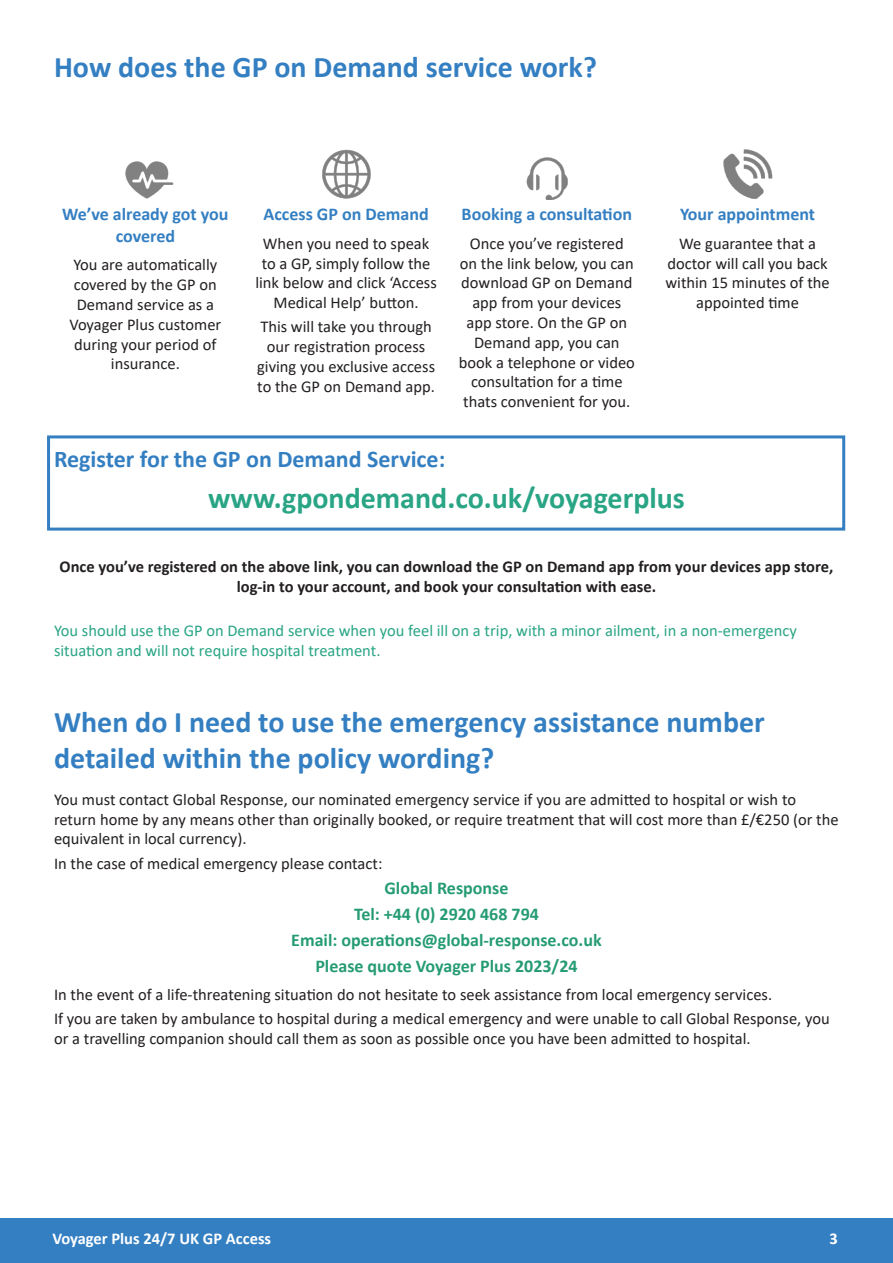
<style>
.page{position:relative;width:893px;height:1263px;background:#fff}
.page>*{position:absolute;margin:0;border:0;box-sizing:border-box;transform-origin:0 0}
.Heading{font:700 30px/36px "Calibri";color:#347fc2}
.t1{font:700 30px "Calibri";color:#29a585}
.t2{font:700 24px "Calibri";color:#347fc2}
.t3{font:700 18px "Calibri";color:#259b74}
.t4{font:700 18px/21.6px "Calibri";color:#347fc2;text-align:center}
.t5{font:16.5px/19.8px "Calibri";color:#231f20;text-align:center}
.t6{font:700 16.5px/19.8px "Calibri";color:#231f20;text-align:center}
.t7{font:16.5px/19.8px "Calibri";color:#29a585}
.t8{font:700 16.5px "Calibri";color:#fff}
</style>
<div class="page">
<div style="left:0;top:1218px;width:893px;height:45px;background:#347fc2"></div>
<img style="left:322px;top:149px;width:49px;height:50px">
<img style="left:723px;top:149px;width:50px;height:50px">
<img style="left:526px;top:157px;width:42px;height:42px">
<img style="left:125px;top:161px;width:49px;height:38px">
<div style="left:47px;top:435px;width:798px;height:96px;border:3px solid #347fc2"></div>
<p class="Heading" style="left:54px;top:48px;width:544px">How does the GP on Demand service work?</p>
<p class="t4" style="left:62px;top:203px;width:168px">We’ve already got you covered</p>
<p class="t5" style="left:69px;top:255px;width:154px">You are automatically covered by the GP on<br>Demand service as a<br>Voyager Plus customer during your period of insurance.</p>
<p class="t4" style="left:263px;top:203px;width:167px">Access GP on Demand</p>
<p class="t5" style="left:255px;top:233px;width:183px">When you need to speak to a GP, simply follow the link below and click ‘Access<br>Medical Help’ button.</p>
<p class="t5" style="left:257px;top:316px;width:179px">This will take you through our registration process giving you exclusive access to the GP on Demand app.</p>
<p class="t4" style="left:462px;top:203px;width:172px">Booking a consultation</p>
<p class="t5" style="left:459px;top:233px;width:178px">Once you’ve registered<br>on the link below, you can download GP on Demand app from your devices app store. On the GP on<br>Demand app, you can book a telephone or video consultation for a time thats convenient for you.</p>
<p class="t4" style="left:680px;top:203px;width:137px">Your appointment</p>
<p class="t5" style="left:665px;top:233px;width:166px">We guarantee that a doctor will call you back within 15 minutes of the appointed time</p>
<p class="t2" style="left:54px;top:442px;width:393px">Register for the GP on Demand Service:</p>
<p class="t1" style="left:208px;top:476px;width:478px">www.gpondemand.co.uk/voyagerplus</p>
<p class="t6" style="left:60px;top:557px;width:775px">Once you’ve registered on the above link, you can download the GP on Demand app from your devices app store, log-in to your account, and book your consultation with ease.</p>
<p class="t7" style="left:54px;top:621px;width:744px">You should use the GP on Demand service when you feel ill on a trip, with a minor ailment, in a non-emergency situation and will not require hospital treatment.</p>
<p class="Heading" style="left:54px;top:704px;width:712px">When do I need to use the emergency assistance number detailed within the policy wording?</p>
<p class="t5" style="left:54px;top:789px;width:786px;text-align:left">You must contact Global Response, our nominated emergency service if you are admitted to hospital or wish to return home by any means other than originally booked, or require treatment that will cost more than £/€250 (or the equivalent in local currency).</p>
<p class="t5" style="left:54px;top:853px;width:330px">In the case of medical emergency please contact:</p>
<p class="t3" style="left:384px;top:876px;width:125px">Global Response</p>
<p class="t3" style="left:354px;top:901px;width:186px">Tel: +44 (0) 2920 468 794</p>
<p class="t3" style="left:291px;top:927px;width:312px">Email: operations@global-response.co.uk</p>
<p class="t3" style="left:315px;top:953px;width:264px">Please quote Voyager Plus 2023/24</p>
<p class="t5" style="left:54px;top:984px;width:720px">In the event of a life-threatening situation do not hesitate to seek assistance from local emergency services.</p>
<p class="t5" style="left:54px;top:1008px;width:777px;text-align:left">If you are taken by ambulance to hospital during a medical emergency and were unable to call Global Response, you or a travelling companion should call them as soon as possible once you have been admitted to hospital.</p>
<p class="t8" style="left:52px;top:1226px;width:220px">Voyager Plus 24/7 UK GP Access</p>
<p class="t8" style="left:829px;top:1227px;width:10px">3</p>
</div>
